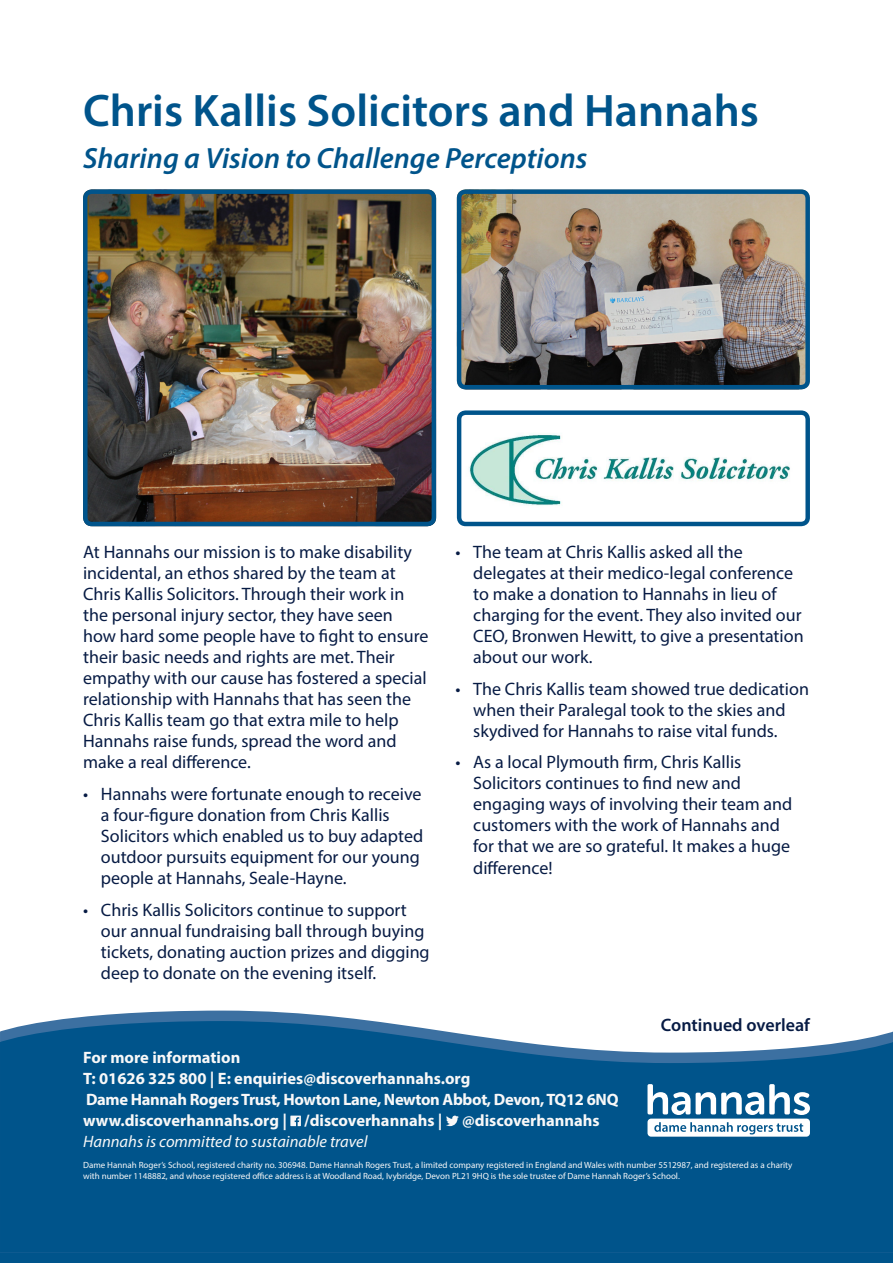
<style>
.page{position:relative;width:893px;height:1263px;background:#fff}
.page>*{position:absolute;margin:0;border:0;box-sizing:border-box;transform-origin:0 0}
.Heading_1{font:600 45.75px "Myriad Pro";color:#00548b}
.Heading__3{font:italic 600 29.25px "Myriad Pro";color:#00548b}
.Paragraph{font:18px/21px "Myriad Pro";color:#071b44}
.Paragraph-2{font:600 18px "Myriad Pro";color:#071b44}
.Heading_5{font:700 16.5px "Myriad Pro";color:#f8f8f8}
.Heading_5-2{font:700 16.5px "Myriad Pro";letter-spacing:-.02em;color:#f8f8f8}
.Heading_5-3{font:italic 16.5px "Myriad Pro";color:#f8f8f8}
.t1{font:9px/10.5px "Myriad Pro";color:#f8f8f8}
</style>
<div class="page">
<div style="left:0;top:1073px;width:893px;height:190px;background:#00548b"></div>
<svg style="left:50px;top:1010px;width:322px;height:11px;fill:#3c70a1"></svg>
<svg style="left:0;top:1021px;width:893px;height:106px;fill:#00548b"></svg>
<svg style="left:647px;top:1084px;width:163px;height:53px"></svg>
<svg style="left:290px;top:1115px;width:11px;height:11px"></svg>
<svg style="left:446px;top:1115px;width:13px;height:11px"></svg>
<img style="left:462px;top:415px;width:343px;height:106px">
<div style="left:457px;top:410px;width:353px;height:116px;border:4px solid #00548b;border-radius:7px"></div>
<img style="left:88px;top:194px;width:343px;height:327px">
<div style="left:83px;top:189px;width:353px;height:337px;border:4px solid #00548b;border-radius:7px"></div>
<img style="left:462px;top:194px;width:343px;height:190px">
<div style="left:457px;top:189px;width:353px;height:200px;border:4px solid #00548b;border-radius:7px"></div>
<p class="Heading_1" style="left:83px;top:82px;width:677px">Chris Kallis Solicitors and Hannahs</p>
<p class="Heading__3" style="left:83px;top:140px;width:506px">Sharing a Vision to Challenge Perceptions</p>
<p class="Paragraph" style="left:83px;top:541px;width:347px">At Hannahs our mission is to make disability incidental, an ethos shared by the team at Chris Kallis Solicitors. Through their work in the personal injury sector, they have seen how hard some people have to fight to ensure their basic needs and rights are met. Their empathy with our cause has fostered a special relationship with Hannahs that has seen the Chris Kallis team go that extra mile to help Hannahs raise funds, spread the word and make a real difference.</p>
<p class="Paragraph" style="left:101px;top:783px;width:324px;text-indent:-18px">• Hannahs were fortunate enough to receive a four-figure donation from Chris Kallis Solicitors which enabled us to buy adapted outdoor pursuits equipment for our young people at Hannahs, Seale-Hayne.</p>
<p class="Paragraph" style="left:101px;top:899px;width:330px;text-indent:-18px">• Chris Kallis Solicitors continue to support our annual fundraising ball through buying tickets, donating auction prizes and digging deep to donate on the evening itself.</p>
<p class="Paragraph" style="left:473px;top:541px;width:332px;text-indent:-18px">• The team at Chris Kallis asked all the delegates at their medico-legal conference to make a donation to Hannahs in lieu of charging for the event. They also invited our CEO, Bronwen Hewitt, to give a presentation about our work.</p>
<p class="Paragraph" style="left:473px;top:678px;width:337px;text-indent:-18px">• The Chris Kallis team showed true dedication when their Paralegal took to the skies and skydived for Hannahs to raise vital funds.</p>
<p class="Paragraph" style="left:473px;top:751px;width:321px;text-indent:-18px">• As a local Plymouth firm, Chris Kallis Solicitors continues to find new and engaging ways of involving their team and customers with the work of Hannahs and for that we are so grateful. It makes a huge difference!</p>
<p class="Paragraph-2" style="left:661px;top:1014px;width:151px">Continued overleaf</p>
<p class="Heading_5" style="left:83px;top:1047px;width:159px">For more information</p>
<p class="Heading_5" style="left:83px;top:1068px;width:389px">T: 01626 325 800 | E: enquiries@discoverhannahs.org</p>
<p class="Heading_5-2" style="left:86px;top:1089px;width:534px">Dame Hannah Rogers Trust, Howton Lane, Newton Abbot, Devon, TQ12 6NQ</p>
<p class="Heading_5" style="left:83px;top:1110px;width:518px">www.discoverhannahs.org | /discoverhannahs | @discoverhannahs</p>
<p class="Heading_5-3" style="left:83px;top:1131px;width:286px">Hannahs is committed to sustainable travel</p>
<p class="t1" style="left:83px;top:1160px;width:711px">Dame Hannah Roger’s School, registered charity no. 306948. Dame Hannah Rogers Trust, a limited company registered in England and Wales with number 5512987, and registered as a charity with number 1148882, and whose registered office address is at Woodland Road, Ivybridge, Devon PL21 9HQ is the sole trustee of Dame Hannah Roger’s School.</p>
</div>
